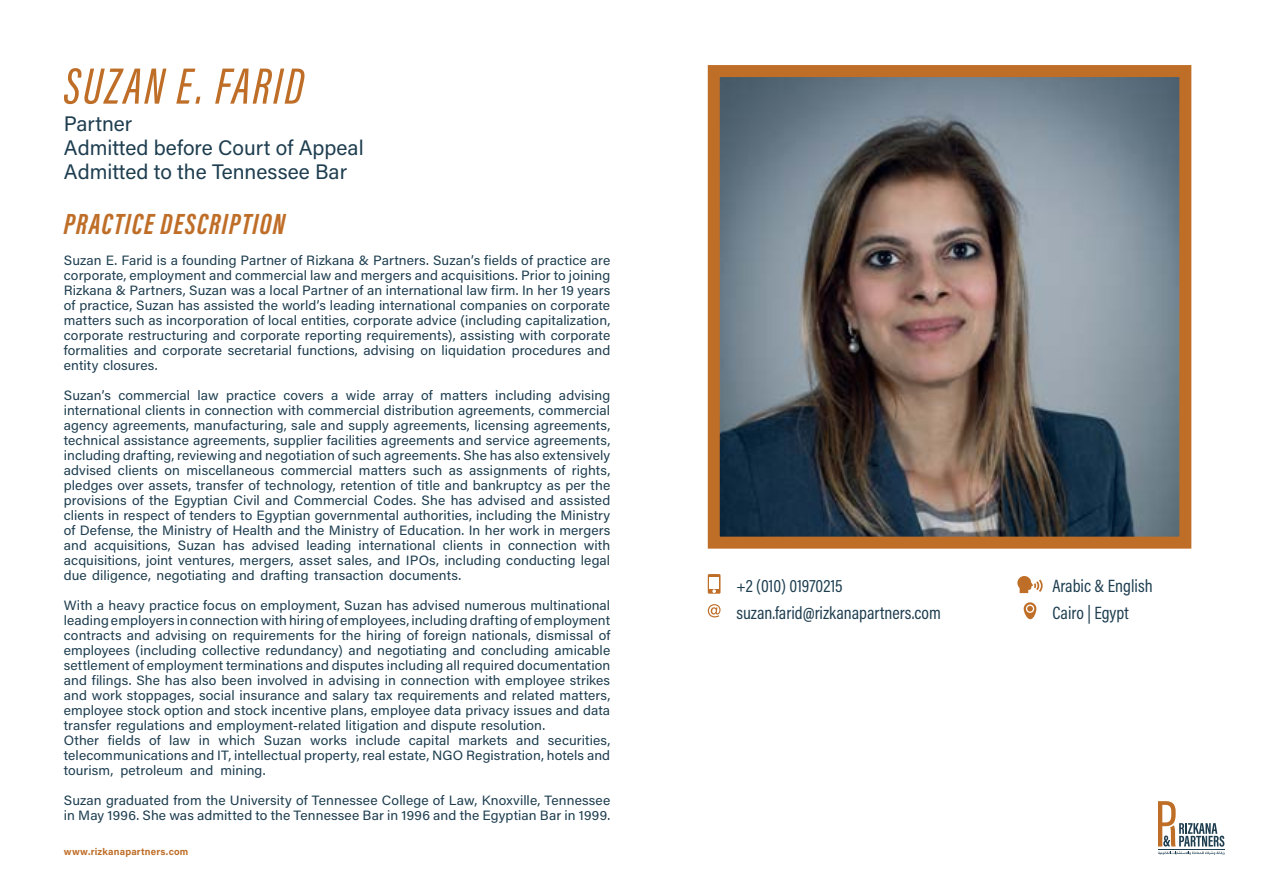
<style>
.page{position:relative;width:1263px;height:893px;background:#fff}
.page>*{position:absolute;margin:0;border:0;box-sizing:border-box;transform-origin:0 0}
.t1{font:italic 500 52.5px "Acumin Pro Extra Cond";letter-spacing:.05em;color:#bf6e28}
.t2{font:italic 700 30px "Acumin Pro Extra Cond";letter-spacing:.05em;color:#bf6e28}
.t3{font:21px/24px "Acumin Pro";color:#1e3e50}
.t4{font:18px/26.8px "Acumin Pro Cond";color:#1e3e50}
.t5{font:13.5px/15px "Acumin Pro";letter-spacing:.005em;color:#1e3e50;text-align:justify}
.t6{font:700 9.75px "Acumin Pro";letter-spacing:.02em;color:#bf6e28}
</style>
<div class="page">
<svg style="left:708px;top:574px;width:12px;height:20px"></svg>
<div style="left:709px;top:578px;width:10px;height:11px;background:#fff"></div>
<svg style="left:708px;top:604px;width:12px;height:13px"></svg>
<svg style="left:1024px;top:602px;width:12px;height:17px"></svg>
<svg style="left:1017px;top:576px;width:26px;height:17px"></svg>
<img style="left:721px;top:78px;width:457px;height:458px">
<div style="left:708px;top:65px;width:483px;height:484px;border:12px solid #bf6e28"></div>
<hr style="left:1158px;top:849px;width:67px;height:1px;background:#1e3e50">
<svg style="left:1158px;top:801px;width:66px;height:54px"></svg>
<h1 class="t1" style="left:64px;top:54px;width:241px">SUZAN E. FARID</h1>
<h3 class="t3" style="left:64px;top:110px;width:301px">Partner<br>Admitted before Court of Appeal<br>Admitted to the Tennessee Bar</h3>
<h2 class="t2" style="left:64px;top:205px;width:223px">PRACTICE DESCRIPTION</h2>
<p class="t5" style="left:64px;top:253px;width:548px">Suzan E. Farid is a founding Partner of Rizkana &amp; Partners. Suzan’s fields of practice are corporate, employment and commercial law and mergers and acquisitions. Prior to joining Rizkana &amp; Partners, Suzan was a local Partner of an international law firm. In her 19 years of practice, Suzan has assisted the world’s leading international companies on corporate matters such as incorporation of local entities, corporate advice (including capitalization, corporate restructuring and corporate reporting requirements), assisting with corporate formalities and corporate secretarial functions, advising on liquidation procedures and entity closures.</p>
<p class="t5" style="left:64px;top:388px;width:548px">Suzan’s commercial law practice covers a wide array of matters including advising international clients in connection with commercial distribution agreements, commercial agency agreements, manufacturing, sale and supply agreements, licensing agreements, technical assistance agreements, supplier facilities agreements and service agreements, including drafting, reviewing and negotiation of such agreements. She has also extensively advised clients on miscellaneous commercial matters such as assignments of rights, pledges over assets, transfer of technology, retention of title and bankruptcy as per the provisions of the Egyptian Civil and Commercial Codes. She has advised and assisted clients in respect of tenders to Egyptian governmental authorities, including the Ministry of Defense, the Ministry of Health and the Ministry of Education. In her work in mergers and acquisitions, Suzan has advised leading international clients in connection with acquisitions, joint ventures, mergers, asset sales, and IPOs, including conducting legal due diligence, negotiating and drafting transaction documents.</p>
<p class="t5" style="left:64px;top:598px;width:548px;text-align:left">With a heavy practice focus on employment, Suzan has advised numerous multinational leading employers in connection with hiring of employees, including drafting of employment contracts and advising on requirements for the hiring of foreign nationals, dismissal of employees (including collective redundancy) and negotiating and concluding amicable settlement of employment terminations and disputes including all required documentation and filings. She has also been involved in advising in connection with employee strikes and work stoppages, social insurance and salary tax requirements and related matters, employee stock option and stock incentive plans, employee data privacy issues and data transfer regulations and employment-related litigation and dispute resolution.<br>Other fields of law in which Suzan works include capital markets and securities, telecommunications and IT, intellectual property, real estate, NGO Registration, hotels and tourism, petroleum and mining.</p>
<p class="t5" style="left:64px;top:793px;width:548px">Suzan graduated from the University of Tennessee College of Law, Knoxville, Tennessee in May 1996. She was admitted to the Tennessee Bar in 1996 and the Egyptian Bar in 1999.</p>
<p class="t6" style="left:64px;top:844px;width:126px">www.rizkanapartners.com</p>
<h3 class="t4" style="left:736px;top:572px;width:206px">+2 (010) 01970215 suzan.farid@rizkanapartners.com</h3>
<h3 class="t4" style="left:1052px;top:572px;width:102px">Arabic &amp; English</h3>
<h3 class="t4" style="left:1052px;top:598px;width:78px">Cairo | Egypt</h3>
</div>
